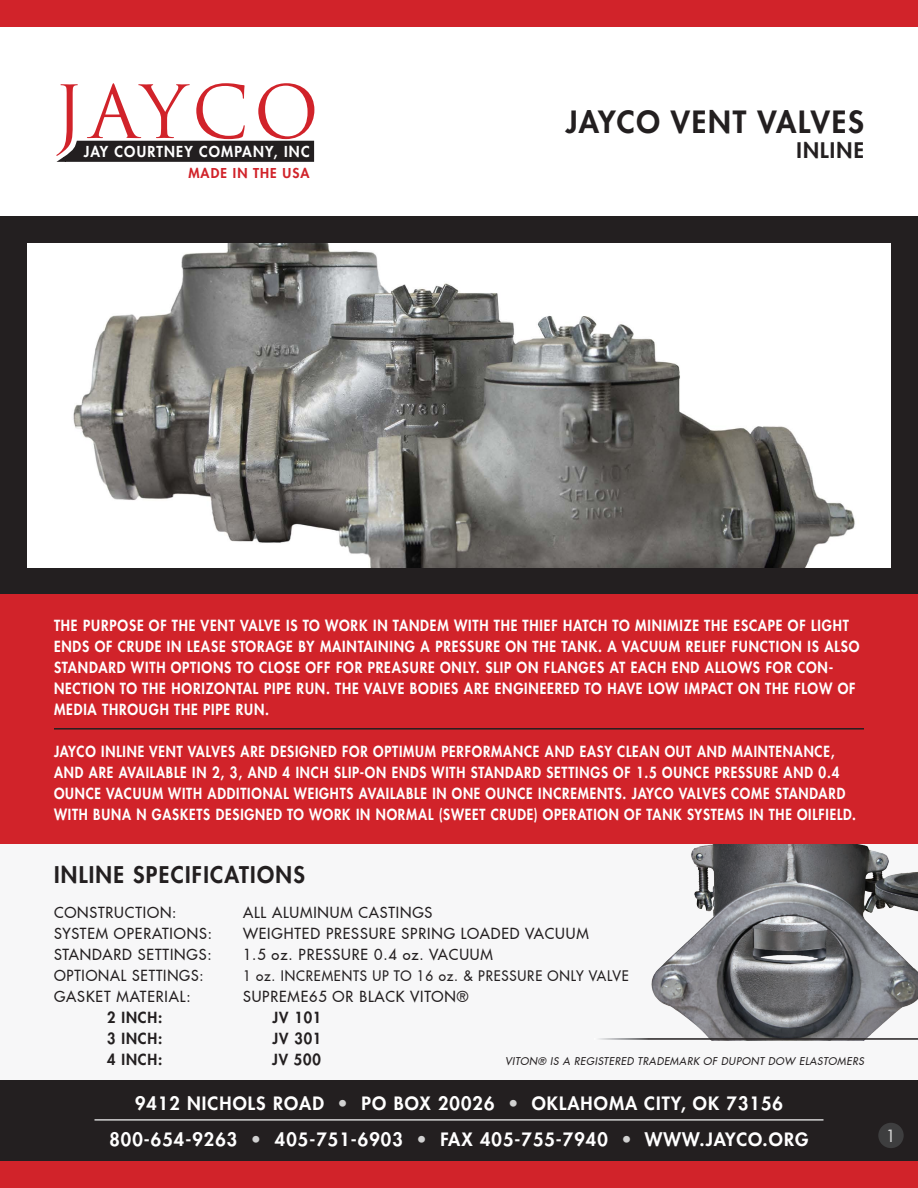
<style>
.page{position:relative;width:918px;height:1188px;background:#fff}
.page>*{position:absolute;margin:0;border:0;box-sizing:border-box;transform-origin:0 0}
.t1{font:71.25px "Trajan";letter-spacing:.065em;color:#d1232a}
.t2{font:800 30px "Futura LT Pro";letter-spacing:.055em;color:#231f20}
.t3{font:800 22.5px "Futura LT Pro";letter-spacing:.06em;color:#231f20}
.t4{font:800 21px "Futura LT Pro";letter-spacing:.06em;color:#231f20}
.t5{font:800 18px "Futura LT Pro";letter-spacing:.06em;color:#fff}
.t6{font:500 16.5px "Futura LT Pro";color:#d1d1d1}
.t7{font:800 15px/21px "Futura LT Pro";letter-spacing:.06em;color:#fff;scale:.91 1}
.t8{font:800 15px/21px "Futura LT Pro";letter-spacing:.06em;color:#fff;scale:.89 1}
.t9{font:500 15px "Futura LT Pro";letter-spacing:.06em;color:#231f20}
.t10{font:800 15px "Futura LT Pro";letter-spacing:.06em;color:#231f20}
.t11{font:500 15px "Futura LT Pro";letter-spacing:.06em;color:#231f20;scale:.94 1}
.t12{font:800 14.85px "Futura LT Pro";letter-spacing:.085em;color:#fff}
.t13{font:500 14.25px "Futura LT Pro";letter-spacing:.06em;color:#231f20;scale:.94 1}
.t14{font:800 13.35px "Futura LT Pro";letter-spacing:.08em;color:#d1232a}
.t15{font:italic 500 10.5px "Futura LT Pro";letter-spacing:.06em;color:#231f20}
.s1{color:#d1d1d1}
</style>
<div class="page">
<div style="left:0;top:843px;width:918px;height:243px;background:#f7f7f8"></div>
<img style="left:651px;top:844px;width:267px;height:194px">
<hr style="left:648px;top:1038px;width:270px;height:2px;background:#231f20">
<hr style="left:594px;top:1038px;width:54px;height:2px;background:#fff">
<svg style="left:56px;top:140px;width:259px;height:22px;background:#373334"></svg>
<div style="left:0;top:216px;width:918px;height:378px;background:#231f20"></div>
<div style="left:27px;top:243px;width:864px;height:324px;background:#fff"></div>
<img style="left:73px;top:243px;width:782px;height:324px">
<div style="left:0;top:594px;width:918px;height:250px;background:#d1232a"></div>
<hr style="left:54px;top:728px;width:810px;height:2px;background:#231f20">
<div style="left:0;top:0;width:918px;height:27px;background:#d1232a"></div>
<div style="left:0;top:1161px;width:918px;height:27px;background:#d1232a"></div>
<div style="left:0;top:1080px;width:918px;height:81px;background:#231f20"></div>
<hr style="left:95px;top:1119px;width:729px;height:2px;background:#d1d1d1">
<div style="left:878px;top:1123px;width:26px;height:25px;background:#3e3e3f;border-radius:50%"></div>
<p class="t1" style="left:54px;top:69px;width:266px">JAYCO</p>
<p class="t12" style="left:84px;top:140px;width:227px">JAY COURTNEY COMPANY, INC</p>
<p class="t14" style="left:188px;top:163px;width:123px">MADE IN THE USA</p>
<p class="t2" style="left:566px;top:99px;width:300px">JAYCO VENT VALVES</p>
<p class="t4" style="left:796px;top:135px;width:69px">INLINE</p>
<p class="t7" style="left:54px;top:615px;width:887px">THE PURPOSE OF THE VENT VALVE IS TO WORK IN TANDEM WITH THE THIEF HATCH TO MINIMIZE THE ESCAPE OF LIGHT ENDS OF CRUDE IN LEASE STORAGE BY MAINTAINING A PRESSURE ON THE TANK. A VACUUM RELIEF FUNCTION IS ALSO STANDARD WITH OPTIONS TO CLOSE OFF FOR PREASURE ONLY. SLIP ON FLANGES AT EACH END ALLOWS FOR CON-NECTION TO THE HORIZONTAL PIPE RUN. THE VALVE BODIES ARE ENGINEERED TO HAVE LOW IMPACT ON THE FLOW OF MEDIA THROUGH THE PIPE RUN.</p>
<p class="t8" style="left:54px;top:741px;width:903px">JAYCO INLINE VENT VALVES ARE DESIGNED FOR OPTIMUM PERFORMANCE AND EASY CLEAN OUT AND MAINTENANCE, AND ARE AVAILABLE IN 2, 3, AND 4 INCH SLIP-ON ENDS WITH STANDARD SETTINGS OF 1.5 OUNCE PRESSURE AND 0.4<br>OUNCE VACUUM WITH ADDITIONAL WEIGHTS AVAILABLE IN ONE OUNCE INCREMENTS. JAYCO VALVES COME STANDARD WITH BUNA N GASKETS DESIGNED TO WORK IN NORMAL (SWEET CRUDE) OPERATION OF TANK SYSTEMS IN THE OILFIELD.</p>
<p class="t3" style="left:54px;top:857px;width:252px">INLINE SPECIFICATIONS</p>
<p class="t9" style="left:54px;top:901px;width:124px">CONSTRUCTION:</p>
<p class="t9" style="left:243px;top:901px;width:191px">ALL ALUMINUM CASTINGS</p>
<p class="t9" style="left:54px;top:922px;width:159px">SYSTEM OPERATIONS:</p>
<p class="t9" style="left:243px;top:922px;width:347px">WEIGHTED PRESSURE SPRING LOADED VACUUM</p>
<p class="t9" style="left:54px;top:943px;width:159px">STANDARD SETTINGS:</p>
<p class="t9" style="left:243px;top:943px;width:251px">1.5 oz. PRESSURE 0.4 oz. VACUUM</p>
<p class="t11" style="left:54px;top:964px;width:161px">OPTIONAL SETTINGS:</p>
<p class="t13" style="left:243px;top:965px;width:412px">1 oz. INCREMENTS UP TO 16 oz. &amp; PRESSURE ONLY VALVE</p>
<p class="t9" style="left:54px;top:985px;width:138px">GASKET MATERIAL:</p>
<p class="t9" style="left:243px;top:985px;width:227px">SUPREME65 OR BLACK VITON®</p>
<p class="t10" style="left:107px;top:1006px;width:57px">2 INCH:</p>
<p class="t10" style="left:273px;top:1006px;width:50px">JV 101</p>
<p class="t10" style="left:107px;top:1027px;width:57px">3 INCH:</p>
<p class="t10" style="left:273px;top:1027px;width:50px">JV 301</p>
<p class="t10" style="left:107px;top:1048px;width:57px">4 INCH:</p>
<p class="t10" style="left:272px;top:1048px;width:50px">JV 500</p>
<p class="t15" style="left:505px;top:1053px;width:360px">VITON® IS A REGISTERED TRADEMARK OF DUPONT DOW ELASTOMERS</p>
<p class="t5" style="left:135px;top:1090px;width:649px">9412 NICHOLS ROAD <span class="s1">•</span> PO BOX 20026 <span class="s1">•</span> OKLAHOMA CITY, OK 73156</p>
<p class="t5" style="left:109px;top:1126px;width:701px">800-654-9263 <span class="s1">•</span> 405-751-6903 <span class="s1">•</span> FAX 405-755-7940 <span class="s1">•</span> WWW.JAYCO.ORG</p>
<p class="t6" style="left:886px;top:1123px;width:11px">1</p>
</div>
